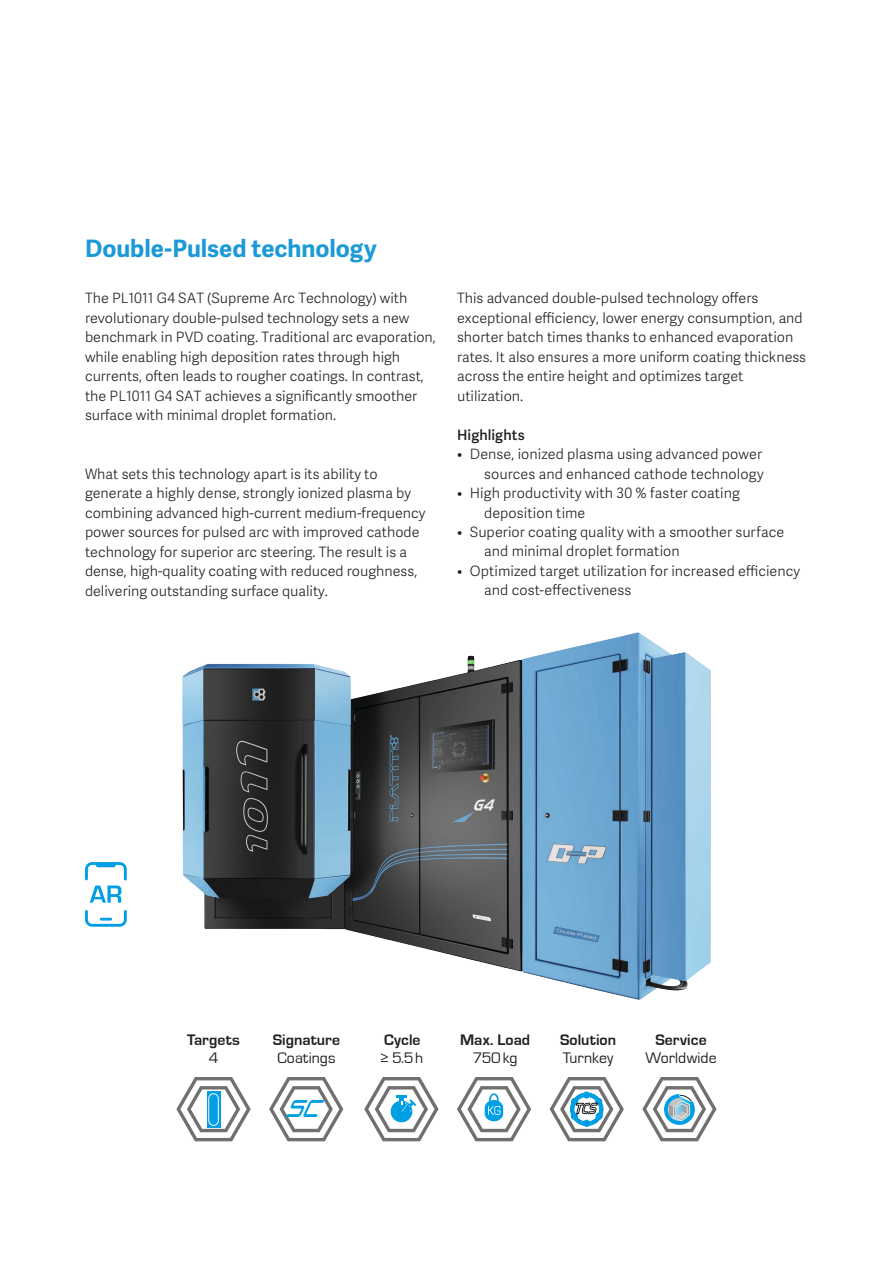
<style>
.page{position:relative;width:893px;height:1263px;background:#fff}
.page>*{position:absolute;margin:0;border:0;box-sizing:border-box;transform-origin:0 0}
.t1{font:700 24px "Adelle Sans";color:#1b9ad7}
.t2{font:700 15.75px "Eurostile";letter-spacing:.005em;color:#231f20}
.t3{font:15.75px "Eurostile";letter-spacing:.005em;color:#231f20}
.t4{font:300 14.25px/19.5px "Adelle Sans";color:#231f20}
.t5{font:600 14.25px "Adelle Sans";letter-spacing:.01em;color:#231f20}
</style>
<div class="page">
<img style="left:183px;top:632px;width:527px;height:368px">
<svg style="left:642px;top:1077px;width:75px;height:64px"></svg>
<svg style="left:550px;top:1077px;width:74px;height:64px"></svg>
<svg style="left:457px;top:1077px;width:74px;height:64px"></svg>
<svg style="left:364px;top:1077px;width:74px;height:64px"></svg>
<svg style="left:176px;top:1077px;width:75px;height:64px"></svg>
<div style="left:207px;top:1091px;width:13px;height:37px;background:#009fe3"></div>
<div style="left:208px;top:1093px;width:11px;height:33px;border:1px solid #fff;border-radius:5px"></div>
<svg style="left:269px;top:1077px;width:74px;height:64px"></svg>
<svg style="left:85px;top:910px;width:42px;height:17px"></svg>
<svg style="left:85px;top:862px;width:42px;height:41px"></svg>
<h1 class="t1" style="left:85px;top:234px;width:293px">Double-Pulsed technology</h1>
<p class="t4" style="left:85px;top:289px;width:352px">The PL1011 G4 SAT (Supreme Arc Technology) with revolutionary double-pulsed technology sets a new benchmark in PVD coating. Traditional arc evaporation, while enabling high deposition rates through high currents, often leads to rougher coatings. In contrast, the PL1011 G4 SAT achieves a significantly smoother surface with minimal droplet formation.</p>
<p class="t4" style="left:85px;top:464px;width:342px">What sets this technology apart is its ability to generate a highly dense, strongly ionized plasma by combining advanced high-current medium-frequency power sources for pulsed arc with improved cathode technology for superior arc steering. The result is a dense, high-quality coating with reduced roughness, delivering outstanding surface quality.</p>
<p class="t4" style="left:457px;top:289px;width:350px">This advanced double-pulsed technology offers exceptional efficiency, lower energy consumption, and shorter batch times thanks to enhanced evaporation rates. It also ensures a more uniform coating thickness across the entire height and optimizes target utilization.</p>
<p class="t5" style="left:457px;top:426px;width:69px">Highlights</p>
<p class="t4" style="left:457px;top:445px;width:308px;text-align:right">• Dense, ionized plasma using advanced power sources and enhanced cathode technology</p>
<p class="t4" style="left:484px;top:484px;width:257px;text-indent:-27px">• High productivity with 30 % faster coating deposition time</p>
<p class="t4" style="left:484px;top:523px;width:302px;text-indent:-27px">• Superior coating quality with a smoother surface and minimal droplet formation</p>
<p class="t4" style="left:484px;top:562px;width:318px;text-indent:-27px">• Optimized target utilization for increased efficiency and cost-effectiveness</p>
<p class="t2" style="left:187px;top:1031px;width:54px">Targets</p>
<p class="t3" style="left:209px;top:1050px;width:11px">4</p>
<p class="t2" style="left:273px;top:1031px;width:69px">Signature</p>
<p class="t3" style="left:277px;top:1050px;width:60px">Coatings</p>
<p class="t2" style="left:384px;top:1031px;width:38px">Cycle</p>
<p class="t3" style="left:381px;top:1050px;width:44px">≥ 5.5 h</p>
<p class="t2" style="left:460px;top:1031px;width:71px">Max. Load</p>
<p class="t3" style="left:473px;top:1050px;width:46px">750kg</p>
<p class="t2" style="left:560px;top:1031px;width:57px">Solution</p>
<p class="t3" style="left:563px;top:1050px;width:52px">Turnkey</p>
<p class="t2" style="left:655px;top:1031px;width:53px">Service</p>
<p class="t3" style="left:645px;top:1050px;width:73px">Worldwide</p>
</div>
